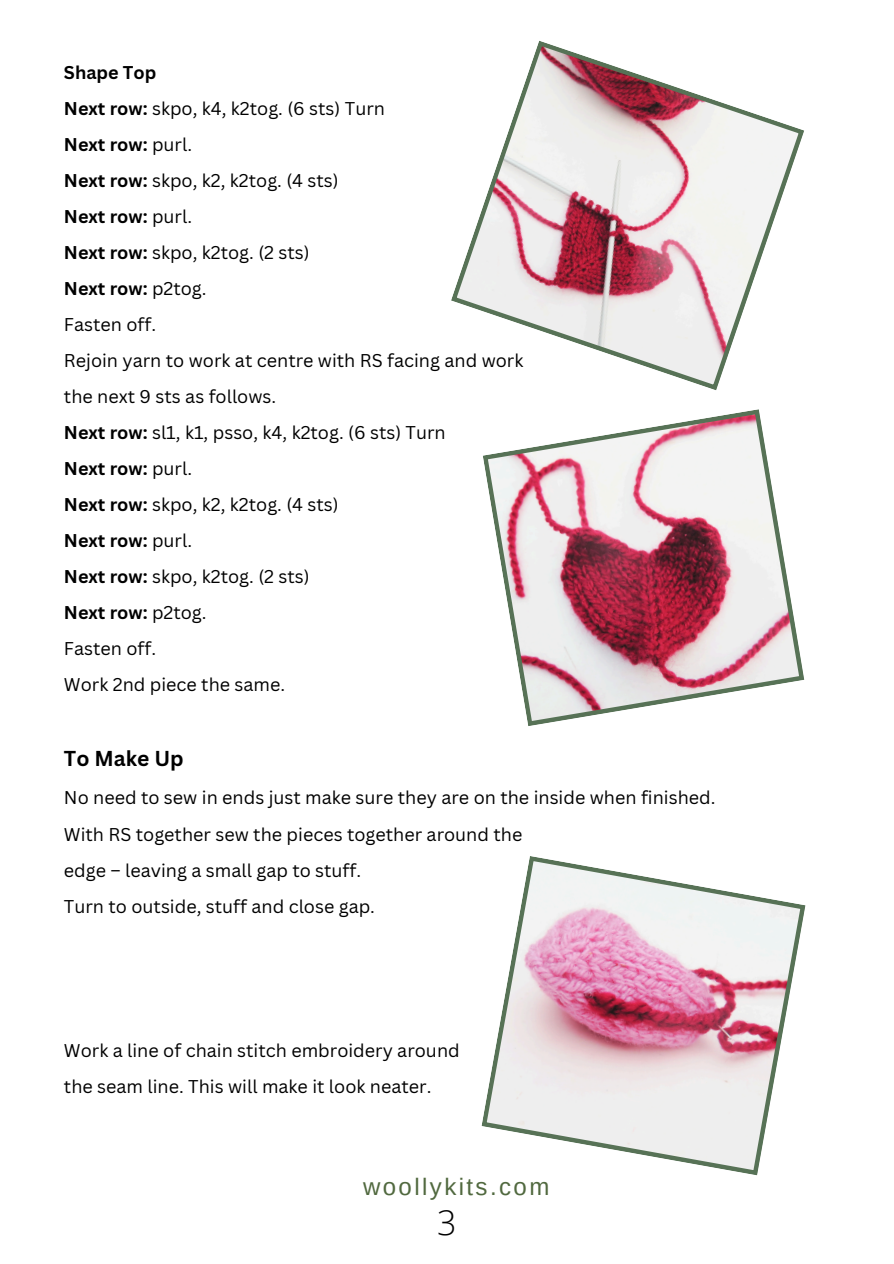
<style>
.page{position:relative;width:894px;height:1264px;background:#fff}
.page>*{position:absolute;margin:0;border:0;box-sizing:border-box;transform-origin:0 0}
.t1{font:300 33.9px "Open Sans";color:#000}
.t2{font:24px "Arimo";letter-spacing:.1em;color:#51693f}
.t3{font:700 21px "Canva Sans";color:#000}
.t4{font:18px "Canva Sans";color:#000}
.t5{font:700 18px "Canva Sans";color:#000}
.s1{font-weight:700}
.s2{font-weight:400}
</style>
<div class="page">
<svg style="left:451px;top:41px;width:353px;height:349px"></svg>
<svg style="left:483px;top:409px;width:321px;height:317px"></svg>
<svg style="left:481px;top:856px;width:324px;height:319px"></svg>
<p class="t5" style="left:64px;top:59px;width:94px">Shape Top</p>
<p class="t4" style="left:64px;top:95px;width:322px"><span class="s1">Next row:</span> skpo, k4, k2tog. (6 sts) Turn</p>
<p class="t5" style="left:64px;top:131px;width:130px">Next row: <span class="s2">purl.</span></p>
<p class="t4" style="left:64px;top:167px;width:276px"><span class="s1">Next row:</span> skpo, k2, k2tog. (4 sts)</p>
<p class="t5" style="left:64px;top:203px;width:130px">Next row: <span class="s2">purl.</span></p>
<p class="t4" style="left:64px;top:239px;width:247px"><span class="s1">Next row:</span> skpo, k2tog. (2 sts)</p>
<p class="t5" style="left:64px;top:275px;width:144px">Next row: <span class="s2">p2tog.</span></p>
<p class="t4" style="left:64px;top:311px;width:94px">Fasten off.</p>
<p class="t4" style="left:64px;top:347px;width:461px">Rejoin yarn to work at centre with RS facing and work</p>
<p class="t4" style="left:64px;top:383px;width:214px">the next 9 sts as follows.</p>
<p class="t4" style="left:64px;top:419px;width:383px"><span class="s1">Next row:</span> sl1, k1, psso, k4, k2tog. (6 sts) Turn</p>
<p class="t5" style="left:64px;top:455px;width:130px">Next row: <span class="s2">purl.</span></p>
<p class="t4" style="left:64px;top:491px;width:276px"><span class="s1">Next row:</span> skpo, k2, k2tog. (4 sts)</p>
<p class="t5" style="left:64px;top:527px;width:130px">Next row: <span class="s2">purl.</span></p>
<p class="t4" style="left:64px;top:563px;width:247px"><span class="s1">Next row:</span> skpo, k2tog. (2 sts)</p>
<p class="t5" style="left:64px;top:599px;width:144px">Next row: <span class="s2">p2tog.</span></p>
<p class="t4" style="left:64px;top:635px;width:94px">Fasten off.</p>
<p class="t4" style="left:64px;top:671px;width:223px">Work 2nd piece the same.</p>
<p class="t3" style="left:64px;top:743px;width:121px">To Make Up</p>
<p class="t4" style="left:64px;top:785px;width:653px">No need to sew in ends just make sure they are on the inside when finished.</p>
<p class="t4" style="left:64px;top:821px;width:460px">With RS together sew the pieces together around the</p>
<p class="t4" style="left:64px;top:857px;width:298px">edge – leaving a small gap to stuff.</p>
<p class="t4" style="left:64px;top:893px;width:312px">Turn to outside, stuff and close gap.</p>
<p class="t4" style="left:64px;top:1037px;width:397px">Work a line of chain stitch embroidery around</p>
<p class="t4" style="left:64px;top:1073px;width:369px">the seam line. This will make it look neater.</p>
<p class="t2" style="left:363px;top:1173px;width:188px">woollykits.com</p>
<p class="t1" style="left:437px;top:1198px;width:21px">3</p>
</div>
